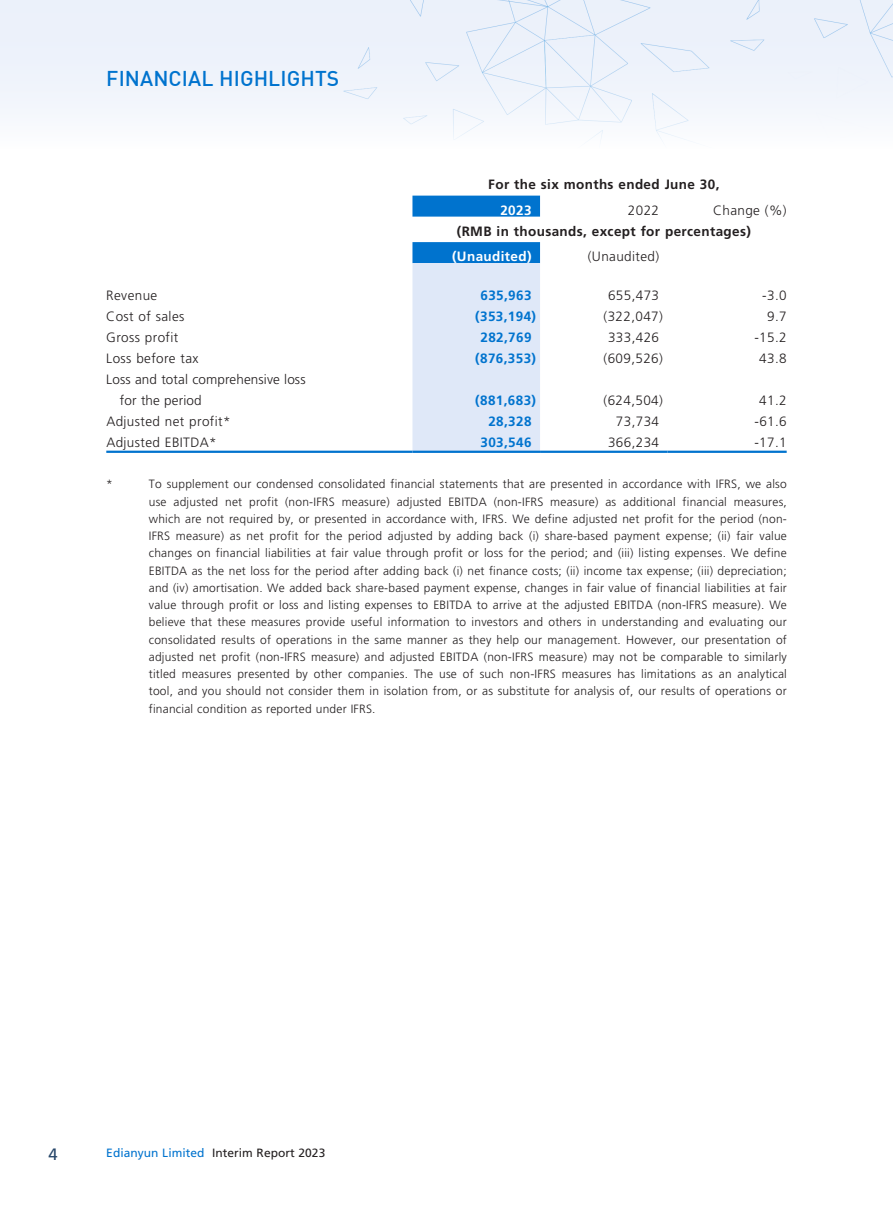
<style>
.page{position:relative;width:893px;height:1212px;background:#fff}
.page>*{position:absolute;margin:0;border:0;box-sizing:border-box;transform-origin:0 0}
.t1{font:21px "DIN Medium";letter-spacing:.005em;color:#0073ce}
.t2{font:16.5px "Frutiger LT Std";color:#29486b}
.t3{font:300 13.5px "Frutiger LT Std";letter-spacing:.03em;color:#231f20}
.t4{font:700 13.5px "Frutiger LT Std";letter-spacing:.03em;color:#231f20}
.t5{font:700 13.5px "Frutiger LT Std";letter-spacing:.03em;color:#0073ce}
.t6{font:300 13.5px/21px "Frutiger LT Std";letter-spacing:.01em;color:#231f20}
.t7{font:700 13.5px "Frutiger LT Std";letter-spacing:.03em;color:#fff}
.t8{font:300 12px/17.2px "Frutiger LT Std";letter-spacing:.02em;color:#231f20;text-align:justify}
.t9{font:12px "Frutiger LT Std";letter-spacing:.005em;color:#231f20}
.s1{color:#0073ce}
</style>
<div class="page">
<img style="left:0;top:0;width:893px;height:142px">
<svg style="left:412px;top:196px;width:128px;height:255px;background:#bfd8f2"></svg>
<hr style="left:106px;top:451px;width:306px;height:2px;background:#0073ce">
<hr style="left:412px;top:451px;width:128px;height:2px;background:#0073ce">
<hr style="left:540px;top:451px;width:128px;height:2px;background:#0073ce">
<hr style="left:668px;top:451px;width:119px;height:2px;background:#0073ce">
<h1 class="t1" style="left:106px;top:65px;width:234px">FINANCIAL HIGHLIGHTS</h1>
<p class="t4" style="left:488px;top:177px;width:233px">For the six months ended June 30,</p>
<p class="t7" style="left:500px;top:202px;width:33px">2023</p>
<p class="t3" style="left:628px;top:203px;width:33px">2022</p>
<p class="t3" style="left:713px;top:203px;width:75px">Change (%)</p>
<p class="t4" style="left:457px;top:223px;width:296px">(RMB in thousands, except for percentages)</p>
<p class="t7" style="left:452px;top:249px;width:81px">(Unaudited)</p>
<p class="t3" style="left:588px;top:249px;width:73px">(Unaudited)</p>
<p class="t3" style="left:106px;top:287px;width:53px">Revenue</p>
<p class="t5" style="left:480px;top:287px;width:53px">635,963</p>
<p class="t3" style="left:608px;top:287px;width:53px">655,473</p>
<p class="t3" style="left:762px;top:287px;width:26px">-3.0</p>
<p class="t3" style="left:106px;top:308px;width:80px">Cost of sales</p>
<p class="t5" style="left:475px;top:308px;width:62px">(353,194)</p>
<p class="t3" style="left:604px;top:308px;width:61px">(322,047)</p>
<p class="t3" style="left:767px;top:308px;width:21px">9.7</p>
<p class="t3" style="left:106px;top:329px;width:74px">Gross profit</p>
<p class="t5" style="left:480px;top:329px;width:53px">282,769</p>
<p class="t3" style="left:608px;top:329px;width:53px">333,426</p>
<p class="t3" style="left:754px;top:329px;width:34px">-15.2</p>
<p class="t3" style="left:106px;top:350px;width:94px">Loss before tax</p>
<p class="t5" style="left:475px;top:350px;width:62px">(876,353)</p>
<p class="t3" style="left:604px;top:350px;width:61px">(609,526)</p>
<p class="t3" style="left:759px;top:350px;width:29px">43.8</p>
<p class="t6" style="left:120px;top:369px;width:187px;text-indent:-14px">Loss and total comprehensive loss for the period</p>
<p class="t5" style="left:475px;top:392px;width:62px">(881,683)</p>
<p class="t3" style="left:604px;top:392px;width:61px">(624,504)</p>
<p class="t3" style="left:759px;top:392px;width:29px">41.2</p>
<p class="t3" style="left:106px;top:413px;width:126px">Adjusted net profit*</p>
<p class="t5" style="left:488px;top:413px;width:45px">28,328</p>
<p class="t3" style="left:616px;top:413px;width:45px">73,734</p>
<p class="t3" style="left:754px;top:413px;width:34px">-61.6</p>
<p class="t3" style="left:106px;top:434px;width:112px">Adjusted EBITDA*</p>
<p class="t5" style="left:480px;top:434px;width:53px">303,546</p>
<p class="t3" style="left:608px;top:434px;width:53px">366,234</p>
<p class="t3" style="left:754px;top:434px;width:34px">-17.1</p>
<p class="t8" style="left:106px;top:476px;width:8px">*</p>
<p class="t8" style="left:149px;top:476px;width:640px">To supplement our condensed consolidated financial statements that are presented in accordance with IFRS, we also use adjusted net profit (non-IFRS measure) adjusted EBITDA (non-IFRS measure) as additional financial measures, which are not required by, or presented in accordance with, IFRS. We define adjusted net profit for the period (non-IFRS measure) as net profit for the period adjusted by adding back (i) share-based payment expense; (ii) fair value changes on financial liabilities at fair value through profit or loss for the period; and (iii) listing expenses. We define EBITDA as the net loss for the period after adding back (i) net finance costs; (ii) income tax expense; (iii) depreciation; and (iv) amortisation. We added back share-based payment expense, changes in fair value of financial liabilities at fair value through profit or loss and listing expenses to EBITDA to arrive at the adjusted EBITDA (non-IFRS measure). We believe that these measures provide useful information to investors and others in understanding and evaluating our consolidated results of operations in the same manner as they help our management. However, our presentation of adjusted net profit (non-IFRS measure) and adjusted EBITDA (non-IFRS measure) may not be comparable to similarly titled measures presented by other companies. The use of such non-IFRS measures has limitations as an analytical tool, and you should not consider them in isolation from, or as substitute for analysis of, our results of operations or financial condition as reported under IFRS.</p>
<h2 class="t2" style="left:49px;top:1144px;width:11px">4</h2>
<p class="t9" style="left:106px;top:1145px;width:221px"><span class="s1">Edianyun Limited</span> Interim Report 2023</p>
</div>
